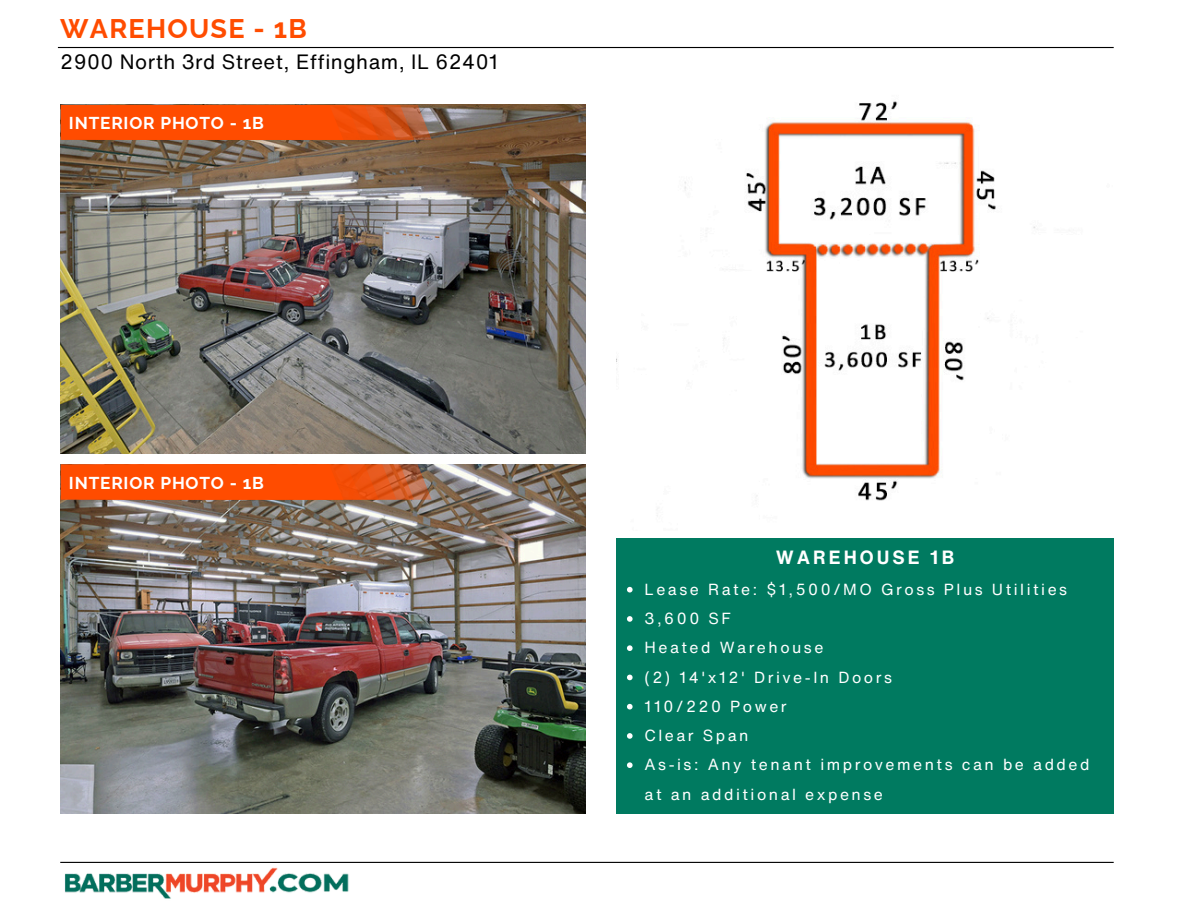
<style>
.page{position:relative;width:1188px;height:918px;background:#fff}
.page>*{position:absolute;margin:0;border:0;box-sizing:border-box;transform-origin:0 0}
.t1{font:700 27px "Raleway";letter-spacing:.045em;color:#ff4c00}
.t2{font:20.25px "Helvetica Now Text";letter-spacing:.025em;color:#000}
.t3{font:700 18.6px "Helvetica Now Text";letter-spacing:.16em;color:#fff}
.t4{font:700 17.25px "Raleway";letter-spacing:.045em;color:#fff}
.t5{font:15.6px/29.2px "Helvetica Now Text";letter-spacing:.16em;color:#fff}
</style>
<div class="page">
<img style="left:60px;top:105px;width:526px;height:348px">
<svg style="left:61px;top:105px;width:371px;height:35px;background:#f34f09"></svg>
<img style="left:60px;top:464px;width:526px;height:349px">
<svg style="left:61px;top:465px;width:371px;height:35px;background:#f34f09"></svg>
<hr style="left:58px;top:47px;width:1056px;height:1px;background:#000">
<hr style="left:60px;top:862px;width:1054px;height:1px;background:#000">
<img style="left:65px;top:867px;width:284px;height:32px">
<div style="left:616px;top:538px;width:497px;height:275px;background:#007a60"></div>
<svg style="left:627px;top:587px;width:6px;height:6px"></svg>
<svg style="left:627px;top:616px;width:6px;height:6px"></svg>
<svg style="left:627px;top:645px;width:6px;height:6px"></svg>
<svg style="left:627px;top:675px;width:6px;height:5px"></svg>
<svg style="left:627px;top:704px;width:6px;height:6px"></svg>
<svg style="left:627px;top:733px;width:6px;height:6px"></svg>
<svg style="left:627px;top:762px;width:6px;height:6px"></svg>
<img style="left:616px;top:101px;width:419px;height:415px">
<h3 class="t1" style="left:60px;top:13px;width:248px">WAREHOUSE - 1B</h3>
<p class="t2" style="left:60px;top:46px;width:439px">2900 North 3rd Street, Effingham, IL 62401</p>
<h1 class="t4" style="left:69px;top:113px;width:196px">INTERIOR PHOTO - 1B</h1>
<p class="t4" style="left:69px;top:472px;width:196px">INTERIOR PHOTO - 1B</p>
<h4 class="t3" style="left:776px;top:544px;width:180px">WAREHOUSE 1B</h4>
<p class="t5" style="left:645px;top:574px;width:424px">Lease Rate: $1,500/MO Gross Plus Utilities</p>
<p class="t5" style="left:645px;top:604px;width:88px">3,600 SF</p>
<h4 class="t5" style="left:645px;top:633px;width:180px">Heated Warehouse</h4>
<p class="t5" style="left:645px;top:662px;width:249px">(2) 14'x12' Drive-In Doors</p>
<p class="t5" style="left:645px;top:691px;width:144px">110/220 Power</p>
<h2 class="t5" style="left:645px;top:721px;width:105px">Clear Span</h2>
<p class="t5" style="left:645px;top:750px;width:446px">As-is: Any tenant improvements can be added at an additional expense</p>
</div>
